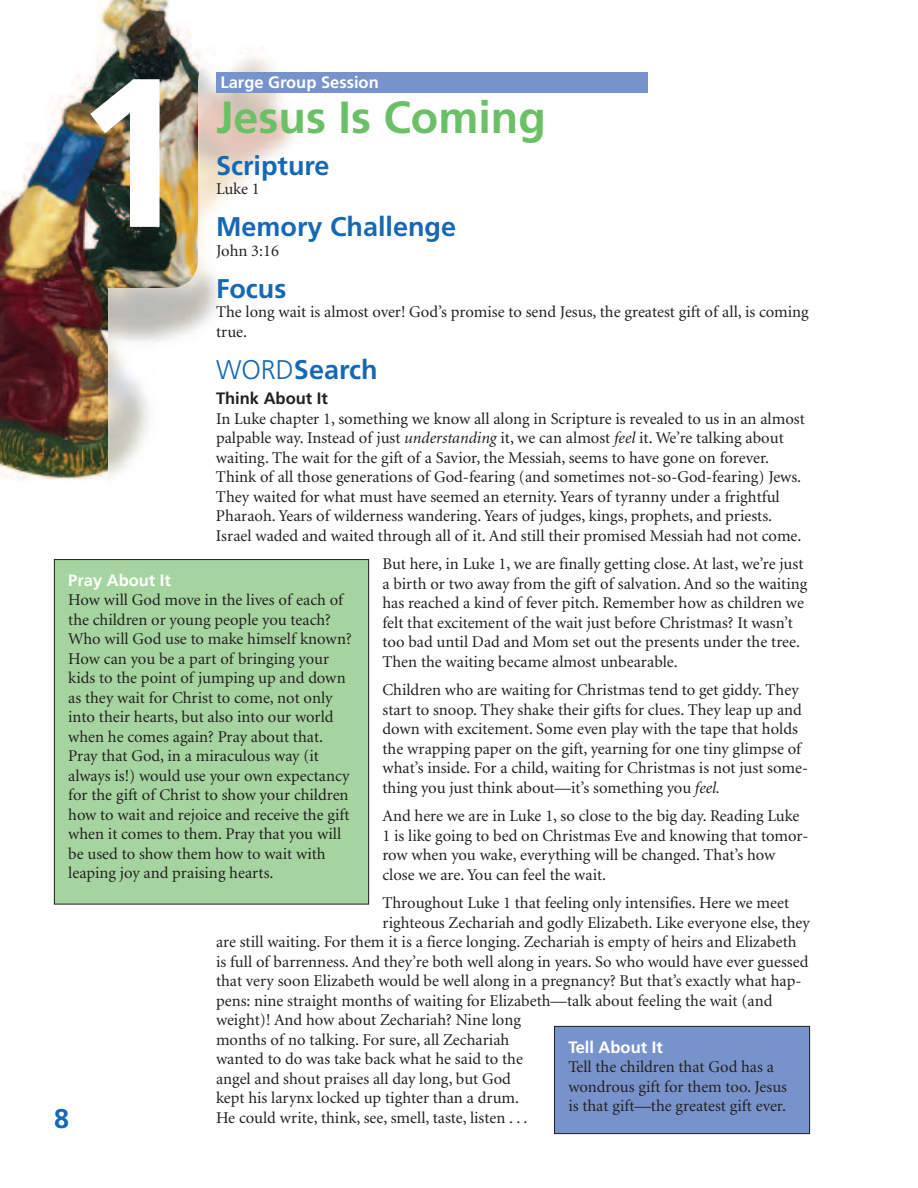
<style>
.page{position:relative;width:918px;height:1188px;background:#fff}
.page>*{position:absolute;margin:0;border:0;box-sizing:border-box;transform-origin:0 0}
.t1{font:700 211.5px "Frutiger";color:#fff}
.t2{font:700 45px "Frutiger";color:#6bc067}
.t3{font:700 27px "Frutiger";color:#1768b4}
.t4{font:16.5px/19.5px "Minion";color:#231f20}
.t5{font:700 16.5px "Frutiger";color:#fff}
.t6{font:700 16.5px "Frutiger";color:#231f20}
.s1{font-weight:300}
.s2{font-style:italic}
</style>
<div class="page">
<img style="left:0;top:0;width:263px;height:480px">
<img style="left:108px;top:54px;width:187px;height:426px">
<div style="left:216px;top:72px;width:432px;height:21px;background:#7893cb"></div>
<div style="left:54px;top:560px;width:315px;height:344px;background:#a6d4a0"></div>
<div style="left:54px;top:559px;width:315px;height:345px;border:1px solid #231f20"></div>
<div style="left:554px;top:1026px;width:256px;height:108px;background:#7893cb"></div>
<div style="left:554px;top:1026px;width:256px;height:108px;border:1px solid #231f20"></div>
<p class="t5" style="left:220px;top:75px;width:160px">Large Group Session</p>
<h2 class="t2" style="left:216px;top:99px;width:331px">Jesus Is Coming</h2>
<h3 class="t3" style="left:216px;top:155px;width:115px">Scripture</h3>
<p class="t4" style="left:216px;top:181px;width:45px">Luke 1</p>
<h3 class="t3" style="left:216px;top:216px;width:242px">Memory Challenge</h3>
<p class="t4" style="left:216px;top:242px;width:65px">John 3:16</p>
<h3 class="t3" style="left:216px;top:278px;width:72px">Focus</h3>
<p class="t4" style="left:216px;top:304px;width:594px">The long wait is almost over! God’s promise to send Jesus, the greatest gift of all, is coming true.</p>
<h3 class="t3" style="left:216px;top:358px;width:163px"><span class="s1">WORD</span>Search</h3>
<p class="t6" style="left:216px;top:392px;width:113px">Think About It</p>
<p class="t4" style="left:216px;top:410px;width:590px">In Luke chapter 1, something we know all along in Scripture is revealed to us in an almost palpable way. Instead of just <span class="s2">understanding</span> it, we can almost <span class="s2">feel</span> it. We’re talking about waiting. The wait for the gift of a Savior, the Messiah, seems to have gone on forever.<br>Think of all those generations of God-fearing (and sometimes not-so-God-fearing) Jews.<br>They waited for what must have seemed an eternity. Years of tyranny under a frightful Pharaoh. Years of wilderness wandering. Years of judges, kings, prophets, and priests.<br>Israel waded and waited through all of it. And still their promised Messiah had not come.</p>
<p class="t4" style="left:382px;top:556px;width:426px">But here, in Luke 1, we are finally getting close. At last, we’re just a birth or two away from the gift of salvation. And so the waiting has reached a kind of fever pitch. Remember how as children we felt that excitement of the wait just before Christmas? It wasn’t too bad until Dad and Mom set out the presents under the tree.<br>Then the waiting became almost unbearable.</p>
<p class="t4" style="left:382px;top:682px;width:427px">Children who are waiting for Christmas tend to get giddy. They start to snoop. They shake their gifts for clues. They leap up and down with excitement. Some even play with the tape that holds the wrapping paper on the gift, yearning for one tiny glimpse of what’s inside. For a child, waiting for Christmas is not just some&shy;thing you just think about—it’s something you <span class="s2">feel.</span></p>
<p class="t4" style="left:382px;top:808px;width:428px">And here we are in Luke 1, so close to the big day. Reading Luke 1 is like going to bed on Christmas Eve and knowing that tomor&shy;row when you wake, everything will be changed. That’s how close we are. You can feel the wait.</p>
<p class="t4" style="left:383px;top:895px;width:408px">Throughout Luke 1 that feeling only intensifies. Here we meet</p>
<p class="t4" style="left:383px;top:914px;width:429px">righteous Zechariah and godly Elizabeth. Like everyone else, they</p>
<p class="t4" style="left:216px;top:934px;width:582px">are still waiting. For them it is a fierce longing. Zechariah is empty of heirs and Elizabeth</p>
<p class="t4" style="left:216px;top:953px;width:594px">is full of barrenness. And they’re both well along in years. So who would have ever guessed</p>
<p class="t4" style="left:216px;top:973px;width:587px">that very soon Elizabeth would be well along in a pregnancy? But that’s exactly what hap-</p>
<p class="t4" style="left:216px;top:992px;width:558px">pens: nine straight months of waiting for Elizabeth—talk about feeling the wait (and</p>
<p class="t4" style="left:216px;top:1012px;width:306px">weight)! And how about Zechariah? Nine long</p>
<p class="t4" style="left:216px;top:1031px;width:295px">months of no talking. For sure, all Zechariah</p>
<p class="t4" style="left:216px;top:1051px;width:308px">wanted to do was take back what he said to the</p>
<p class="t4" style="left:216px;top:1070px;width:297px">angel and shout praises all day long, but God</p>
<p class="t4" style="left:216px;top:1090px;width:305px">kept his larynx locked up tighter than a drum.</p>
<h1 class="t1" style="left:74px;top:68px;width:119px">1</h1>
<p class="t5" style="left:68px;top:573px;width:104px">Pray About It</p>
<p class="t4" style="left:68px;top:592px;width:285px">How will God move in the lives of each of the children or young people you teach?<br>Who will God use to make himself known?<br>How can you be a part of bringing your kids to the point of jumping up and down as they wait for Christ to come, not only into their hearts, but also into our world when he comes again? Pray about that.<br>Pray that God, in a miraculous way (it always is!) would use your own expectancy for the gift of Christ to show your children how to wait and rejoice and receive the gift when it comes to them. Pray that you will be used to show them how to wait with leaping joy and praising hearts.</p>
<p class="t5" style="left:568px;top:1040px;width:96px">Tell About It</p>
<p class="t4" style="left:568px;top:1058px;width:220px">Tell the children that God has a wondrous gift for them too. Jesus is that gift—the greatest gift ever.</p>
<h3 class="t3" style="left:54px;top:1108px;width:17px">8</h3>
<p class="t4" style="left:216px;top:1109px;width:313px">He could write, think, see, smell, taste, listen . . .</p>
</div>
